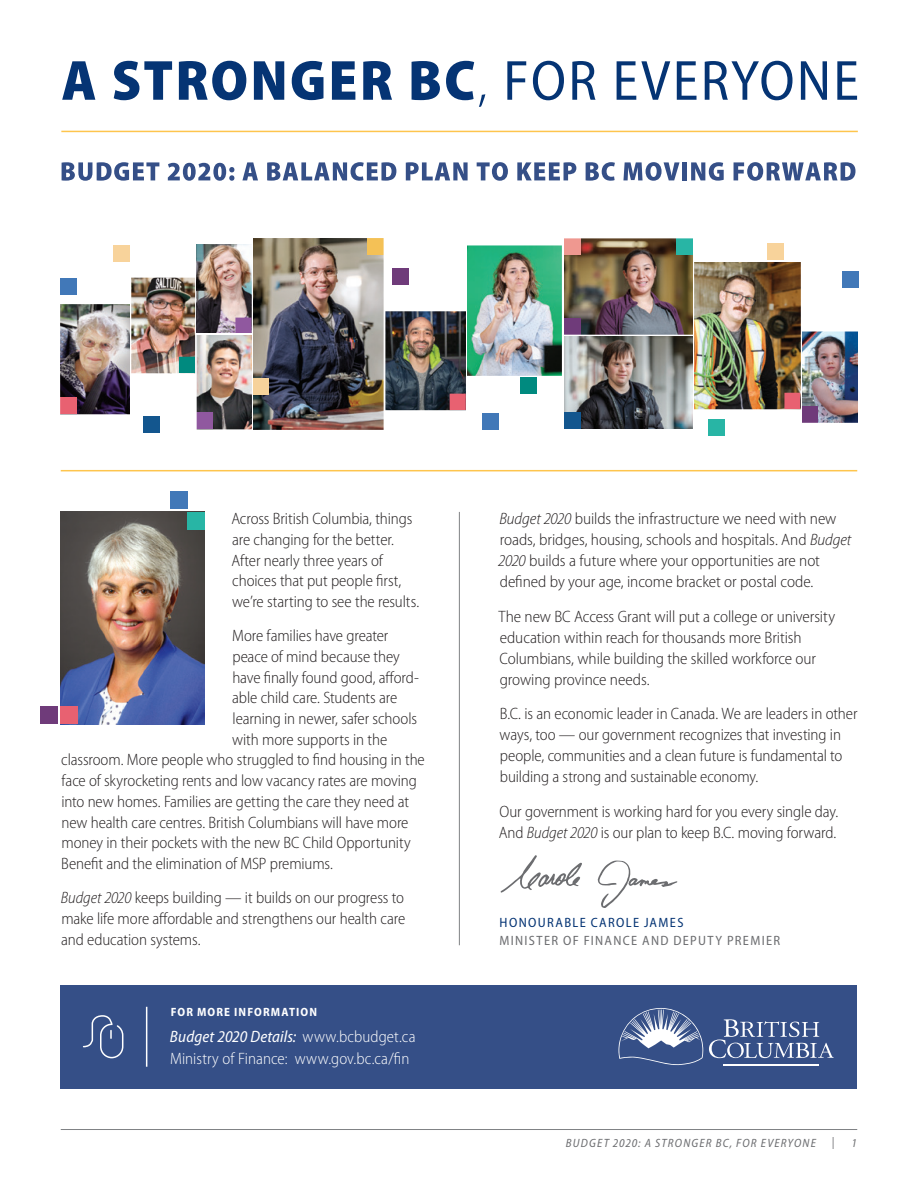
<style>
.page{position:relative;width:918px;height:1188px;background:#fff}
.page>*{position:absolute;margin:0;border:0;box-sizing:border-box;transform-origin:0 0}
.t1{font:300 semi-condensed 16.5px/21px "Myriad Pro";letter-spacing:-.005em;color:#231f20}
.t2{font:300 semi-condensed 16.5px/21.9px "Myriad Pro";letter-spacing:.005em;color:#fff}
.t3{font:semi-condensed 13.5px "Myriad Pro";letter-spacing:.1em;color:#6c6d70}
.t4{font:semi-condensed 13.5px "Myriad Pro";letter-spacing:.1em;color:#053474}
.t5{font:italic semi-condensed 12px "Myriad Pro";letter-spacing:.1em;color:#6c6d70}
.t6{font:700 semi-condensed 12px "Myriad Pro";letter-spacing:.095em;color:#fff}
.s1{font-style:italic}
.s2{font-weight:400;font-style:italic}
</style>
<div class="page">
<hr style="left:61px;top:1129px;width:796px;height:1px;background:#808285">
<svg style="left:500px;top:855px;width:82px;height:38px"></svg>
<svg style="left:597px;top:860px;width:81px;height:48px"></svg>
<svg style="left:62px;top:61px;width:33px;height:39px"></svg>
<svg style="left:114px;top:61px;width:58px;height:39px"></svg>
<svg style="left:179px;top:61px;width:67px;height:39px"></svg>
<svg style="left:254px;top:61px;width:30px;height:39px"></svg>
<svg style="left:292px;top:61px;width:31px;height:39px"></svg>
<svg style="left:332px;top:61px;width:23px;height:39px"></svg>
<svg style="left:363px;top:61px;width:29px;height:39px"></svg>
<svg style="left:412px;top:61px;width:28px;height:39px"></svg>
<svg style="left:446px;top:61px;width:39px;height:46px"></svg>
<svg style="left:507px;top:61px;width:19px;height:39px"></svg>
<svg style="left:533px;top:61px;width:31px;height:39px"></svg>
<svg style="left:572px;top:61px;width:24px;height:39px"></svg>
<svg style="left:617px;top:61px;width:53px;height:39px"></svg>
<svg style="left:677px;top:61px;width:20px;height:39px"></svg>
<svg style="left:705px;top:61px;width:88px;height:39px"></svg>
<svg style="left:801px;top:61px;width:26px;height:39px"></svg>
<svg style="left:837px;top:61px;width:20px;height:39px"></svg>
<hr style="left:61px;top:131px;width:797px;height:1px;background:#fec54d">
<svg style="left:62px;top:162px;width:97px;height:19px"></svg>
<svg style="left:168px;top:163px;width:66px;height:18px"></svg>
<svg style="left:242px;top:162px;width:16px;height:18px"></svg>
<svg style="left:267px;top:162px;width:129px;height:19px"></svg>
<svg style="left:406px;top:162px;width:62px;height:18px"></svg>
<svg style="left:477px;top:162px;width:31px;height:19px"></svg>
<svg style="left:517px;top:162px;width:59px;height:18px"></svg>
<svg style="left:586px;top:162px;width:29px;height:19px"></svg>
<svg style="left:623px;top:162px;width:57px;height:19px"></svg>
<div style="left:682px;top:162px;width:5px;height:18px;background:#354f87"></div>
<svg style="left:691px;top:162px;width:33px;height:19px"></svg>
<svg style="left:734px;top:162px;width:122px;height:19px"></svg>
<div style="left:483px;top:413px;width:16px;height:17px;background:#4178b8"></div>
<div style="left:708px;top:419px;width:17px;height:16px;background:#28b5a5"></div>
<img style="left:60px;top:238px;width:798px;height:191px">
<div style="left:60px;top:278px;width:17px;height:17px;background:#4178b8"></div>
<div style="left:113px;top:246px;width:17px;height:16px;background:#f8d39b"></div>
<div style="left:144px;top:416px;width:16px;height:16px;background:#13568e"></div>
<hr style="left:195px;top:333px;width:58px;height:2px;background:#fff">
<div style="left:195px;top:238px;width:57px;height:6px;background:#fff"></div>
<hr style="left:61px;top:470px;width:796px;height:1px;background:#fec54d">
<div style="left:61px;top:986px;width:796px;height:103px;background:#354f87"></div>
<hr style="left:724px;top:1064px;width:95px;height:1px;background:#fff">
<svg style="left:709px;top:1019px;width:125px;height:39px"></svg>
<svg style="left:618px;top:1008px;width:85px;height:58px"></svg>
<img style="left:61px;top:512px;width:144px;height:212px">
<div style="left:61px;top:707px;width:17px;height:17px;background:#e86171"></div>
<div style="left:170px;top:492px;width:17px;height:17px;background:#4178b8"></div>
<div style="left:187px;top:512px;width:18px;height:17px;background:#28b5a5"></div>
<hr style="left:459px;top:512px;width:1px;height:433px;background:#808285">
<div style="left:40px;top:707px;width:18px;height:17px;background:#6f3b7a"></div>
<svg style="left:83px;top:1015px;width:41px;height:44px"></svg>
<hr style="left:146px;top:1007px;width:1px;height:60px;background:#fff">
<p class="t1" style="left:231px;top:509px;width:189px">Across British Columbia, things are changing for the better.<br>After nearly three years of choices that put people first, we’re starting to see the results.</p>
<p class="t1" style="left:232px;top:626px;width:158px">More families have greater</p>
<p class="t1" style="left:232px;top:646px;width:169px">peace of mind because they</p>
<p class="t1" style="left:232px;top:667px;width:188px">have finally found good, afford-</p>
<p class="t1" style="left:232px;top:688px;width:167px">able child care. Students are</p>
<p class="t1" style="left:233px;top:708px;width:186px">learning in newer, safer schools</p>
<p class="t1" style="left:232px;top:729px;width:157px">with more supports in the</p>
<p class="t1" style="left:61px;top:750px;width:365px">classroom. More people who struggled to find housing in the</p>
<p class="t1" style="left:61px;top:771px;width:357px">face of skyrocketing rents and low vacancy rates are moving</p>
<p class="t1" style="left:61px;top:791px;width:349px">into new homes. Families are getting the care they need at</p>
<p class="t1" style="left:61px;top:812px;width:349px">new health care centres. British Columbians will have more</p>
<p class="t1" style="left:61px;top:833px;width:351px">money in their pockets with the new BC Child Opportunity</p>
<p class="t1" style="left:61px;top:853px;width:273px">Benefit and the elimination of MSP premiums.</p>
<p class="t1" style="left:61px;top:888px;width:346px;text-align:justify"><span class="s1">Budget 2020</span> keeps building — it builds on our progress to make life more affordable and strengthens our health care and education systems.</p>
<p class="t6" style="left:171px;top:1005px;width:148px">FOR MORE INFORMATION</p>
<p class="t2" style="left:170px;top:1026px;width:247px"><span class="s2">Budget 2020 Details:</span> www.bcbudget.ca<br>Ministry of Finance: www.gov.bc.ca/fin</p>
<p class="t1" style="left:498px;top:509px;width:355px"><span class="s1">Budget 2020</span> builds the infrastructure we need with new roads, bridges, housing, schools and hospitals. And <span class="s1">Budget 2020</span> builds a future where your opportunities are not defined by your age, income bracket or postal code.</p>
<p class="t1" style="left:498px;top:606px;width:338px">The new BC Access Grant will put a college or university education within reach for thousands more British Columbians, while building the skilled workforce our growing province needs.</p>
<p class="t1" style="left:500px;top:704px;width:359px">B.C. is an economic leader in Canada. We are leaders in other ways, too — our government recognizes that investing in people, communities and a clean future is fundamental to building a strong and sustainable economy.</p>
<p class="t1" style="left:499px;top:801px;width:341px">Our government is working hard for you every single day.<br>And <span class="s1">Budget 2020</span> is our plan to keep B.C. moving forward.</p>
<p class="t4" style="left:500px;top:915px;width:186px">HONOURABLE CAROLE JAMES</p>
<p class="t3" style="left:499px;top:933px;width:282px">MINISTER OF FINANCE AND DEPUTY PREMIER</p>
<p class="t5" style="left:566px;top:1137px;width:252px">BUDGET 2020: A STRONGER BC, FOR EVERYONE</p>
<p class="t5" style="left:832px;top:1135px;width:4px">|</p>
<p class="t5" style="left:852px;top:1137px;width:7px">1</p>
</div>
